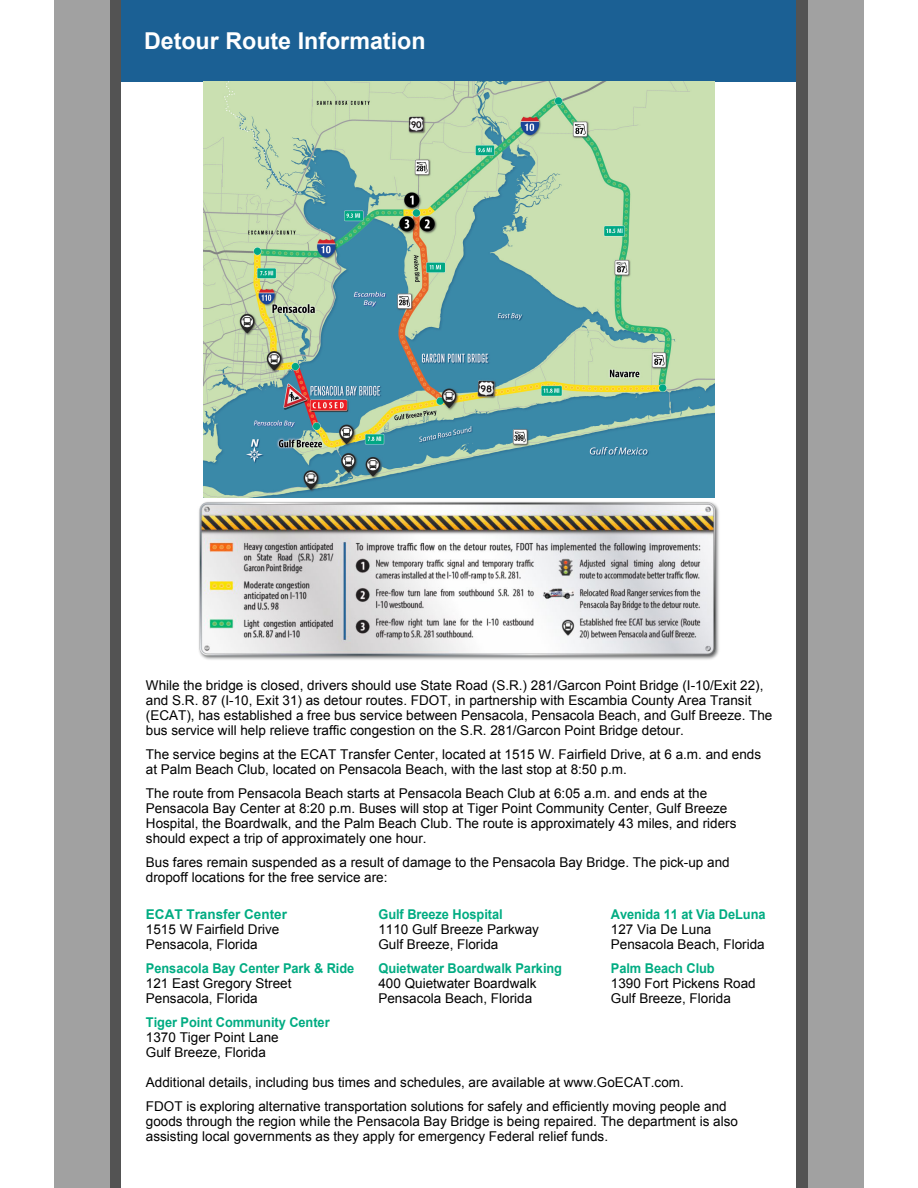
<style>
.page{position:relative;width:918px;height:1188px;background:#fff}
.page>*{position:absolute;margin:0;border:0;box-sizing:border-box;transform-origin:0 0}
.t1{font:700 23.25px "Arial";color:#fff}
.t2{font:13.5px/15px "Arial";color:#000}
.t3{font:700 13.5px "Arial";letter-spacing:-.005em;color:#00ac82;scale:.95 1}
.t4{font:700 13.5px "Arial";letter-spacing:-.005em;color:#00ac82}
</style>
<div class="page">
<div style="left:54px;top:0;width:810px;height:1188px;background:#a1a1a1"></div>
<div style="left:110px;top:0;width:698px;height:1188px;background:#535353"></div>
<div style="left:122px;top:0;width:674px;height:1188px;background:#fff"></div>
<div style="left:121px;top:0;width:675px;height:81px;background:#1b6094"></div>
<img style="left:203px;top:82px;width:512px;height:416px">
<img style="left:199px;top:502px;width:520px;height:158px">
<h1 class="t1" style="left:144px;top:26px;width:283px">Detour Route Information</h1>
<p class="t2" style="left:146px;top:678px;width:628px">While the bridge is closed, drivers should use State Road (S.R.) 281/Garcon Point Bridge (I-10/Exit 22), and S.R. 87 (I-10, Exit 31) as detour routes. FDOT, in partnership with Escambia County Area Transit (ECAT), has established a free bus service between Pensacola, Pensacola Beach, and Gulf Breeze. The bus service will help relieve traffic congestion on the S.R. 281/Garcon Point Bridge detour.</p>
<p class="t2" style="left:146px;top:747px;width:617px">The service begins at the ECAT Transfer Center, located at 1515 W. Fairfield Drive, at 6 a.m. and ends at Palm Beach Club, located on Pensacola Beach, with the last stop at 8:50 p.m.</p>
<p class="t2" style="left:146px;top:786px;width:592px">The route from Pensacola Beach starts at Pensacola Beach Club at 6:05 a.m. and ends at the Pensacola Bay Center at 8:20 p.m. Buses will stop at Tiger Point Community Center, Gulf Breeze Hospital, the Boardwalk, and the Palm Beach Club. The route is approximately 43 miles, and riders should expect a trip of approximately one hour.</p>
<p class="t2" style="left:146px;top:855px;width:585px">Bus fares remain suspended as a result of damage to the Pensacola Bay Bridge. The pick-up and dropoff locations for the free service are:</p>
<p class="t4" style="left:146px;top:905px;width:143px">ECAT Transfer Center</p>
<p class="t2" style="left:146px;top:922px;width:135px">1515 W Fairfield Drive<br>Pensacola, Florida</p>
<p class="t3" style="left:146px;top:959px;width:221px">Pensacola Bay Center Park &amp; Ride</p>
<p class="t2" style="left:146px;top:976px;width:147px">121 East Gregory Street<br>Pensacola, Florida</p>
<p class="t3" style="left:146px;top:1013px;width:195px">Tiger Point Community Center</p>
<p class="t2" style="left:146px;top:1030px;width:134px">1370 Tiger Point Lane<br>Gulf Breeze, Florida</p>
<p class="t3" style="left:378px;top:905px;width:132px">Gulf Breeze Hospital</p>
<p class="t2" style="left:378px;top:922px;width:162px">1110 Gulf Breeze Parkway<br>Gulf Breeze, Florida</p>
<p class="t3" style="left:378px;top:959px;width:195px">Quietwater Boardwalk Parking</p>
<p class="t2" style="left:378px;top:976px;width:160px">400 Quietwater Boardwalk<br>Pensacola Beach, Florida</p>
<p class="t3" style="left:611px;top:905px;width:164px">Avenida 11 at Via DeLuna</p>
<p class="t2" style="left:611px;top:922px;width:155px">127 Via De Luna<br>Pensacola Beach, Florida</p>
<p class="t3" style="left:611px;top:959px;width:111px">Palm Beach Club</p>
<p class="t2" style="left:611px;top:976px;width:146px">1390 Fort Pickens Road<br>Gulf Breeze, Florida</p>
<p class="t2" style="left:146px;top:1070px;width:582px;line-height:24px">Additional details, including bus times and schedules, are available at www.GoECAT.com.<br>FDOT is exploring alternative transportation solutions for safely and efficiently moving people and</p>
<p class="t2" style="left:146px;top:1114px;width:594px">goods through the region while the Pensacola Bay Bridge is being repaired. The department is also assisting local governments as they apply for emergency Federal relief funds.</p>
</div>
